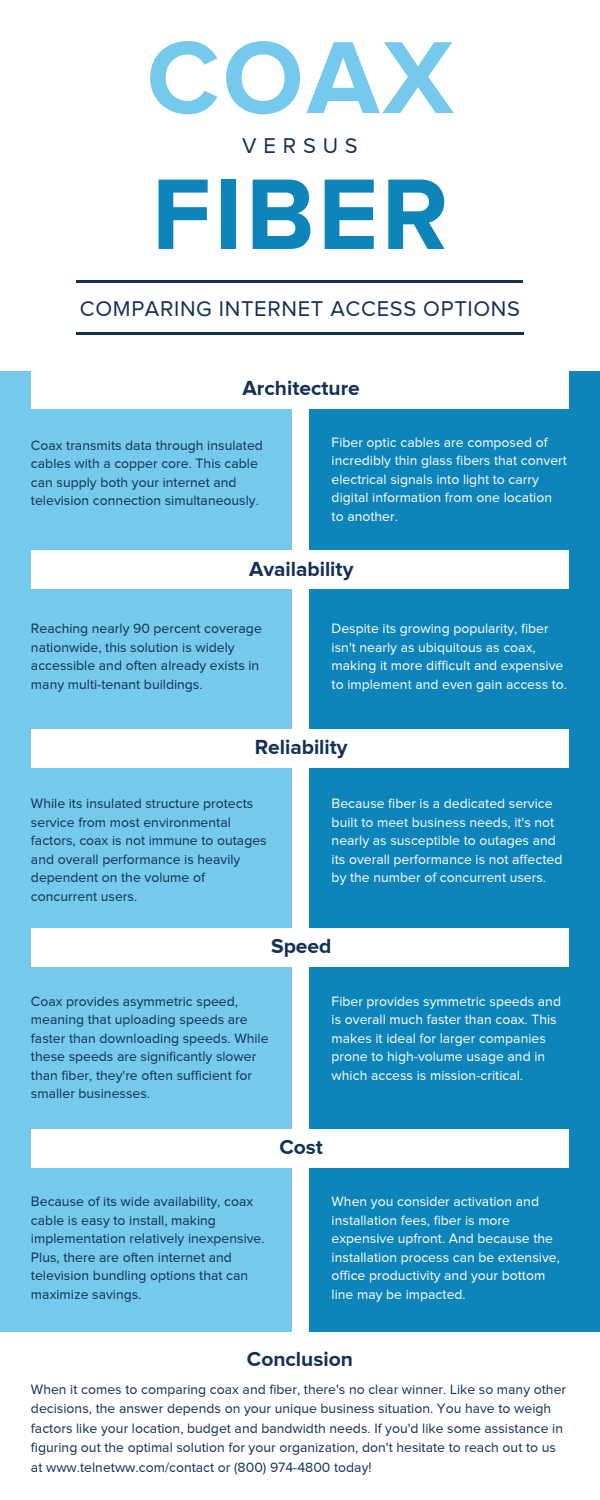
<style>
.page{position:relative;width:600px;height:1500px;background:#fff}
.page>*{position:absolute;margin:0;border:0;box-sizing:border-box;transform-origin:0 0}
.t1{font:700 106.1px "Proxima Nova";color:#74c9ed}
.t2{font:700 104px "Proxima Nova";letter-spacing:.03em;color:#0d84ba}
.t3{font:22px "Proxima Nova";letter-spacing:.03em;color:#143156}
.t4{font:700 21px "Proxima Nova";color:#143156}
.t5{font:14px/18.5px "Proxima Nova";color:#143156}
.t6{font:14px/18.5px "Proxima Nova";color:#fff}
</style>
<div class="page">
<div style="left:0;top:372px;width:291px;height:1128px;background:#74c9ed"></div>
<div style="left:309px;top:372px;width:291px;height:1128px;background:#0d84ba"></div>
<hr style="left:76px;top:333px;width:448px;height:2px;background:#143156">
<hr style="left:77px;top:281px;width:446px;height:2px;background:#143156">
<div style="left:31px;top:371px;width:538px;height:38px;background:#fff"></div>
<div style="left:31px;top:551px;width:538px;height:38px;background:#fff"></div>
<div style="left:31px;top:729px;width:538px;height:39px;background:#fff"></div>
<div style="left:31px;top:928px;width:538px;height:39px;background:#fff"></div>
<div style="left:31px;top:1129px;width:538px;height:39px;background:#fff"></div>
<div style="left:0;top:1332px;width:600px;height:168px;background:#fff"></div>
<h1 class="t1" style="left:146px;top:17px;width:308px">COAX</h1>
<h3 class="t3" style="left:242px;top:134px;width:117px">VERSUS</h3>
<h2 class="t2" style="left:152px;top:155px;width:298px">FIBER</h2>
<h3 class="t3" style="left:80px;top:296px;width:442px">COMPARING INTERNET ACCESS OPTIONS</h3>
<h3 class="t4" style="left:243px;top:377px;width:119px">Architecture</h3>
<p class="t5" style="left:31px;top:436px;width:233px">Coax transmits data through insulated cables with a copper core. This cable can supply both your internet and television connection simultaneously.</p>
<p class="t6" style="left:332px;top:433px;width:237px">Fiber optic cables are composed of incredibly thin glass fibers that convert electrical signals into light to carry digital information from one location to another.</p>
<h3 class="t4" style="left:249px;top:557px;width:106px">Availability</h3>
<p class="t5" style="left:31px;top:620px;width:232px">Reaching nearly 90 percent coverage nationwide, this solution is widely accessible and often already exists in many multi-tenant buildings.</p>
<p class="t6" style="left:332px;top:620px;width:237px">Despite its growing popularity, fiber isn't nearly as ubiquitous as coax, making it more difficult and expensive to implement and even gain access to.</p>
<h3 class="t4" style="left:255px;top:735px;width:95px">Reliability</h3>
<p class="t5" style="left:31px;top:795px;width:237px">While its insulated structure protects service from most environmental factors, coax is not immune to outages and overall performance is heavily dependent on the volume of concurrent users.</p>
<p class="t6" style="left:332px;top:795px;width:232px">Because fiber is a dedicated service built to meet business needs, it's not nearly as susceptible to outages and its overall performance is not affected by the number of concurrent users.</p>
<h3 class="t4" style="left:271px;top:934px;width:62px">Speed</h3>
<p class="t5" style="left:31px;top:992px;width:239px">Coax provides asymmetric speed, meaning that uploading speeds are faster than downloading speeds. While these speeds are significantly slower than fiber, they're often sufficient for smaller businesses.</p>
<p class="t6" style="left:332px;top:992px;width:231px">Fiber provides symmetric speeds and is overall much faster than coax. This makes it ideal for larger companies prone to high-volume usage and in which access is mission-critical.</p>
<h3 class="t4" style="left:280px;top:1135px;width:45px">Cost</h3>
<p class="t5" style="left:31px;top:1193px;width:235px">Because of its wide availability, coax cable is easy to install, making implementation relatively inexpensive.<br>Plus, there are often internet and television bundling options that can maximize savings.</p>
<p class="t6" style="left:332px;top:1193px;width:230px">When you consider activation and installation fees, fiber is more expensive upfront. And because the installation process can be extensive, office productivity and your bottom line may be impacted.</p>
<h3 class="t4" style="left:247px;top:1347px;width:107px">Conclusion</h3>
<p class="t5" style="left:31px;top:1380px;width:537px;line-height:19.5px">When it comes to comparing coax and fiber, there's no clear winner. Like so many other decisions, the answer depends on your unique business situation. You have to weigh factors like your location, budget and bandwidth needs. If you'd like some assistance in figuring out the optimal solution for your organization, don't hesitate to reach out to us at www.telnetww.com/contact or (800) 974-4800 today!</p>
</div>
